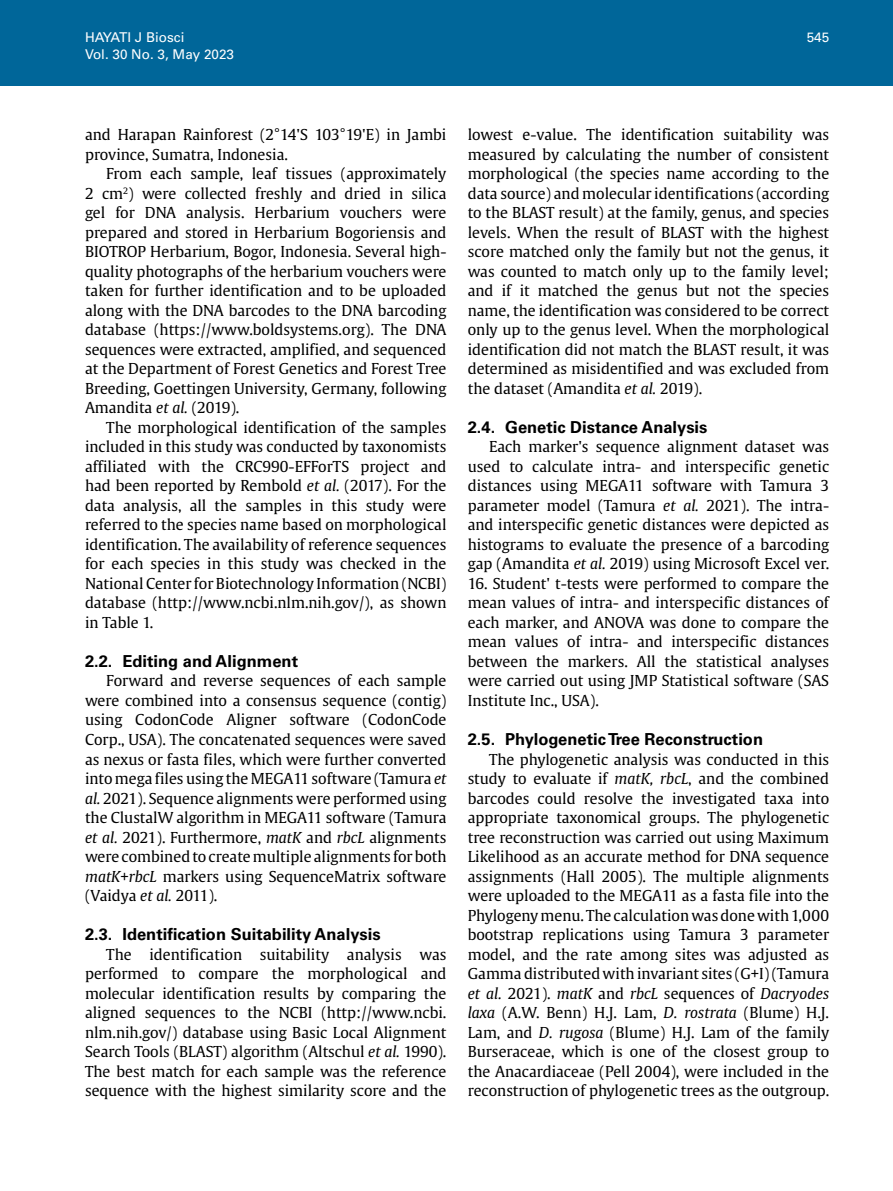
<style>
.page{position:relative;width:893px;height:1191px;background:#fff}
.page>*{position:absolute;margin:0;border:0;box-sizing:border-box;transform-origin:0 0}
.t1{font:700 16.5px "Univers LT Std";color:#000}
.t2{font:15px/19.5px "Gulliver";color:#000;text-align:justify}
.t3{font:13.5px "Univers LT Std";color:#fff}
.s1{font-style:italic}
</style>
<div class="page">
<div style="left:0;top:0;width:893px;height:85px;background:#069"></div>
<p class="t3" style="left:85px;top:30px;width:101px">HAYATI J Biosci</p>
<p class="t3" style="left:807px;top:30px;width:24px">545</p>
<p class="t3" style="left:85px;top:46px;width:151px">Vol. 30 No. 3, May 2023</p>
<p class="t2" style="left:85px;top:125px;width:363px">and Harapan Rainforest (2°14'S 103°19'E) in Jambi province, Sumatra, Indonesia.</p>
<p class="t2" style="left:85px;top:164px;width:363px;text-indent:21px">From each sample, leaf tissues (approximately 2 cm<sup>2</sup>) were collected freshly and dried in silica gel for DNA analysis. Herbarium vouchers were prepared and stored in Herbarium Bogoriensis and BIOTROP Herbarium, Bogor, Indonesia. Several high&shy;quality photographs of the herbarium vouchers were taken for further identification and to be uploaded along with the DNA barcodes to the DNA barcoding database (https://www.boldsystems.org). The DNA sequences were extracted, amplified, and sequenced at the Department of Forest Genetics and Forest Tree Breeding, Goettingen University, Germany, following Amandita <span class="s1">et al.</span> (2019).</p>
<p class="t2" style="left:85px;top:417px;width:363px;text-indent:21px">The morphological identification of the samples included in this study was conducted by taxonomists affiliated with the CRC990-EFForTS project and had been reported by Rembold <span class="s1">et al.</span> (2017). For the data analysis, all the samples in this study were referred to the species name based on morphological identification. The availability of reference sequences for each species in this study was checked in the National Center for Biotechnology Information (NCBI) database (http://www.ncbi.nlm.nih.gov/), as shown in Table 1.</p>
<p class="t1" style="left:85px;top:651px;width:215px">2.2. Editing and Alignment</p>
<p class="t2" style="left:85px;top:671px;width:363px;text-indent:21px">Forward and reverse sequences of each sample were combined into a consensus sequence (contig) using CodonCode Aligner software (CodonCode Corp., USA). The concatenated sequences were saved as nexus or fasta files, which were further converted into mega files using the MEGA11 software (Tamura <span class="s1">et al.</span> 2021). Sequence alignments were performed using the ClustalW algorithm in MEGA11 software (Tamura <span class="s1">et al.</span> 2021). Furthermore, <span class="s1">matK</span> and <span class="s1">rbcL</span> alignments were combined to create multiple alignments for both <span class="s1">matK</span>+<span class="s1">rbcL</span> markers using SequenceMatrix software (Vaidya <span class="s1">et al.</span> 2011).</p>
<p class="t1" style="left:85px;top:924px;width:297px">2.3. Identification Suitability Analysis</p>
<p class="t2" style="left:85px;top:944px;width:363px;text-indent:21px">The identification suitability analysis was performed to compare the morphological and molecular identification results by comparing the aligned sequences to the NCBI (http://www.ncbi. nlm.nih.gov/) database using Basic Local Alignment Search Tools (BLAST) algorithm (Altschul <span class="s1">et al.</span> 1990).<br>The best match for each sample was the reference sequence with the highest similarity score and the</p>
<p class="t2" style="left:468px;top:125px;width:363px">lowest e-value. The identification suitability was measured by calculating the number of consistent morphological (the species name according to the data source) and molecular identifications (according to the BLAST result) at the family, genus, and species levels. When the result of BLAST with the highest score matched only the family but not the genus, it was counted to match only up to the family level; and if it matched the genus but not the species name, the identification was considered to be correct only up to the genus level. When the morphological identification did not match the BLAST result, it was determined as misidentified and was excluded from the dataset (Amandita <span class="s1">et al.</span> 2019).</p>
<p class="t1" style="left:468px;top:417px;width:241px">2.4. Genetic Distance Analysis</p>
<p class="t2" style="left:468px;top:437px;width:363px;text-indent:21px">Each marker's sequence alignment dataset was used to calculate intra- and interspecific genetic distances using MEGA11 software with Tamura 3 parameter model (Tamura <span class="s1">et al.</span> 2021). The intra&shy;and interspecific genetic distances were depicted as histograms to evaluate the presence of a barcoding gap (Amandita <span class="s1">et al.</span> 2019) using Microsoft Excel ver.</p>
<p class="t2" style="left:468px;top:573px;width:363px">16. Student' t-tests were performed to compare the mean values of intra- and interspecific distances of each marker, and ANOVA was done to compare the mean values of intra- and interspecific distances between the markers. All the statistical analyses were carried out using JMP Statistical software (SAS Institute Inc., USA).</p>
<p class="t1" style="left:468px;top:729px;width:297px">2.5. Phylogenetic Tree Reconstruction</p>
<p class="t2" style="left:468px;top:749px;width:363px;text-indent:21px">The phylogenetic analysis was conducted in this study to evaluate if <span class="s1">matK, rbcL</span>, and the combined barcodes could resolve the investigated taxa into appropriate taxonomical groups. The phylogenetic tree reconstruction was carried out using Maximum Likelihood as an accurate method for DNA sequence assignments (Hall 2005). The multiple alignments were uploaded to the MEGA11 as a fasta file into the Phylogeny menu. The calculation was done with 1,000 bootstrap replications using Tamura 3 parameter model, and the rate among sites was adjusted as Gamma distributed with invariant sites (G+I) (Tamura <span class="s1">et al.</span> 2021). <span class="s1">matK</span> and <span class="s1">rbcL</span> sequences of <span class="s1">Dacryodes laxa</span> (A.W. Benn) H.J. Lam, <span class="s1">D. rostrata</span> (Blume) H.J.<br>Lam, and <span class="s1">D. rugosa</span> (Blume) H.J. Lam of the family Burseraceae, which is one of the closest group to the Anacardiaceae (Pell 2004), were included in the reconstruction of phylogenetic trees as the outgroup.</p>
</div>
